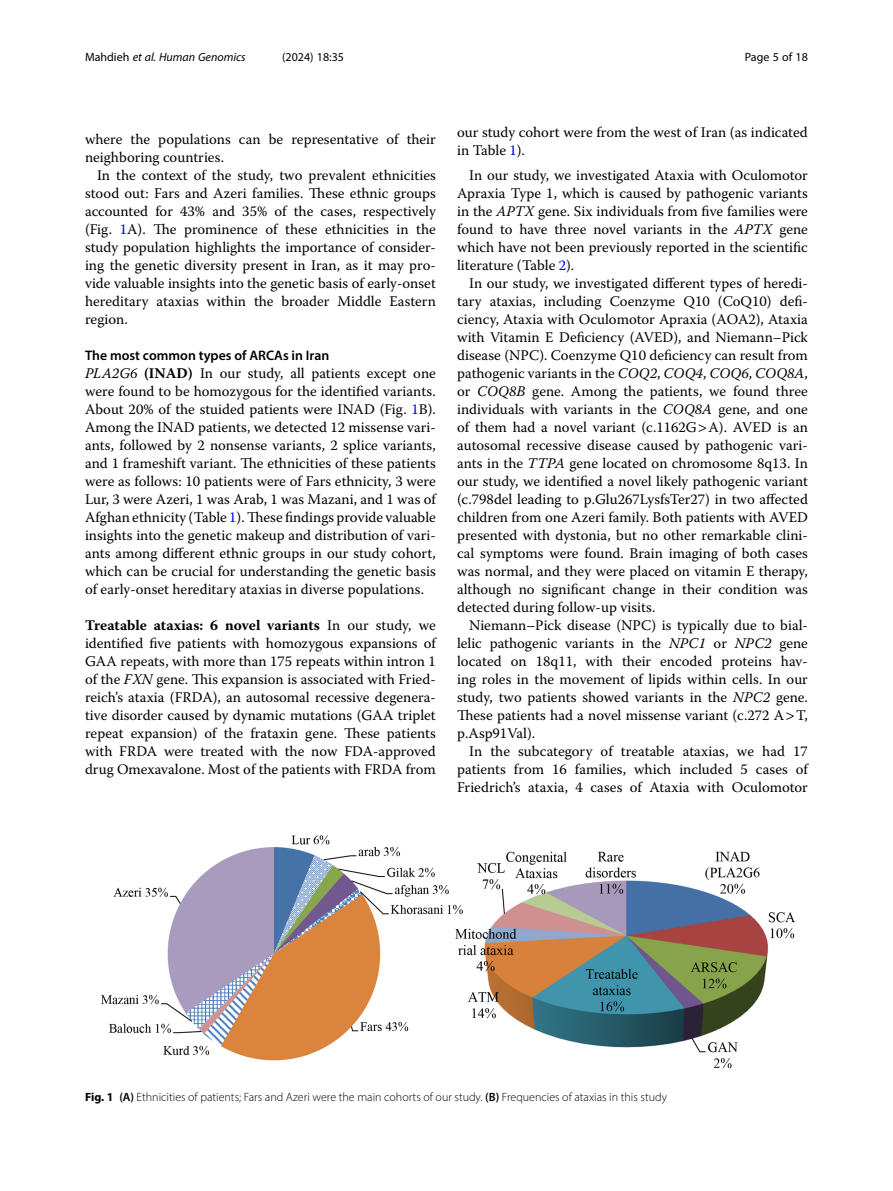
<style>
.page{position:relative;width:893px;height:1191px;background:#fff}
.page>*{position:absolute;margin:0;border:0;box-sizing:border-box;transform-origin:0 0}
.Body_Text_Indent{font:14.7px/18px "Warnock Pro";color:#000;text-align:justify}
.Formalpara_RuninHead{font:14.7px/18px "Warnock Pro";color:#000;text-align:justify}
.Head_2{font:600 13.8px "Myriad Pro";color:#000}
.Figure_Caption{font:300 12px "Myriad Pro";color:#000}
.t1{font:italic 12px "Myriad Pro";color:#000}
.t2{font:12px "Myriad Pro";color:#000}
.s1{font-style:normal}
.s2{color:#00f}
.s3{font-style:italic}
.s4{font-weight:700}
.s5{font-weight:600}
</style>
<div class="page">
<img style="left:101px;top:835px;width:694px;height:234px">
<p class="t1" style="left:85px;top:50px;width:162px"><span class="s1">Mahdieh</span> et al. Human Genomics</p>
<p class="t2" style="left:282px;top:50px;width:63px">(2024) 18:35</p>
<p class="t2" style="left:745px;top:50px;width:65px">Page 5 of 18</p>
<p class="Body_Text_Indent" style="left:85px;top:130px;width:352px">where the populations can be representative of their neighboring countries.</p>
<p class="Body_Text_Indent" style="left:85px;top:166px;width:352px;text-indent:12px">In the context of the study, two prevalent ethnicities stood out: Fars and Azeri families. These ethnic groups accounted for 43% and 35% of the cases, respectively (Fig. <span class="s2">1</span>A). The prominence of these ethnicities in the study population highlights the importance of consider&shy;ing the genetic diversity present in Iran, as it may pro&shy;vide valuable insights into the genetic basis of early-onset hereditary ataxias within the broader Middle Eastern region.</p>
<p class="Head_2" style="left:85px;top:347px;width:246px">The most common types of ARCAs in Iran</p>
<p class="Formalpara_RuninHead" style="left:85px;top:364px;width:352px"><span class="s3">PLA2G6</span> <span class="s4">(INAD)</span> In our study, all patients except one were found to be homozygous for the identified variants.<br>About 20% of the stuided patients were INAD (Fig. <span class="s2">1</span>B).<br>Among the INAD patients, we detected 12 missense vari&shy;ants, followed by 2 nonsense variants, 2 splice variants, and 1 frameshift variant. The ethnicities of these patients were as follows: 10 patients were of Fars ethnicity, 3 were Lur, 3 were Azeri, 1 was Arab, 1 was Mazani, and 1 was of Afghan ethnicity (Table <span class="s2">1</span>). These findings provide valuable insights into the genetic makeup and distribution of vari&shy;ants among different ethnic groups in our study cohort, which can be crucial for understanding the genetic basis of early-onset hereditary ataxias in diverse populations.</p>
<p class="Formalpara_RuninHead" style="left:85px;top:616px;width:352px"><span class="s4">Treatable ataxias: 6 novel variants</span> In our study, we identified five patients with homozygous expansions of GAA repeats, with more than 175 repeats within intron 1 of the <span class="s3">FXN</span> gene. This expansion is associated with Fried&shy;reich’s ataxia (FRDA), an autosomal recessive degenera&shy;tive disorder caused by dynamic mutations (GAA triplet repeat expansion) of the frataxin gene. These patients with FRDA were treated with the now FDA-approved drug Omexavalone. Most of the patients with FRDA from</p>
<p class="Formalpara_RuninHead" style="left:457px;top:123px;width:352px">our study cohort were from the west of Iran (as indicated in Table <span class="s2">1</span>).</p>
<p class="Body_Text_Indent" style="left:457px;top:166px;width:352px;text-indent:12px">In our study, we investigated Ataxia with Oculomotor Apraxia Type 1, which is caused by pathogenic variants in the <span class="s3">APTX</span> gene. Six individuals from five families were found to have three novel variants in the <span class="s3">APTX</span> gene which have not been previously reported in the scientific literature (Table <span class="s2">2</span>).</p>
<p class="Body_Text_Indent" style="left:457px;top:274px;width:352px;text-indent:12px">In our study, we investigated different types of heredi&shy;tary ataxias, including Coenzyme Q10 (CoQ10) defi&shy;ciency, Ataxia with Oculomotor Apraxia (AOA2), Ataxia with Vitamin E Deficiency (AVED), and Niemann–Pick disease (NPC). Coenzyme Q10 deficiency can result from pathogenic variants in the <span class="s3">COQ2</span>, <span class="s3">COQ4</span>, <span class="s3">COQ6</span>, <span class="s3">COQ8A</span>, or <span class="s3">COQ8B</span> gene. Among the patients, we found three individuals with variants in the <span class="s3">COQ8A</span> gene, and one of them had a novel variant (c.1162G A). AVED is an autosomal recessive disease caused by pathogenic vari&shy;ants in the <span class="s3">TTPA</span> gene located on chromosome 8q13. In our study, we identified a novel likely pathogenic variant (c.798del leading to p.Glu267LysfsTer27) in two affected children from one Azeri family. Both patients with AVED presented with dystonia, but no other remarkable clini&shy;cal symptoms were found. Brain imaging of both cases was normal, and they were placed on vitamin E therapy, although no significant change in their condition was detected during follow-up visits.</p>
<p class="Body_Text_Indent" style="left:457px;top:616px;width:352px;text-indent:12px">Niemann–Pick disease (NPC) is typically due to bial&shy;lelic pathogenic variants in the <span class="s3">NPC1</span> or <span class="s3">NPC2</span> gene located on 18q11, with their encoded proteins hav&shy;ing roles in the movement of lipids within cells. In our study, two patients showed variants in the <span class="s3">NPC2</span> gene.<br>These patients had a novel missense variant (c.272 A T, p.Asp91Val).</p>
<p class="Body_Text_Indent" style="left:457px;top:742px;width:352px;text-indent:12px">In the subcategory of treatable ataxias, we had 17 patients from 16 families, which included 5 cases of Friedrich’s ataxia, 4 cases of Ataxia with Oculomotor</p>
<p class="Figure_Caption" style="left:85px;top:1089px;width:583px"><span class="s4">Fig. 1</span> <span class="s5">(A)</span> Ethnicities of patients; Fars and Azeri were the main cohorts of our study. <span class="s5">(B)</span> Frequencies of ataxias in this study</p>
</div>
